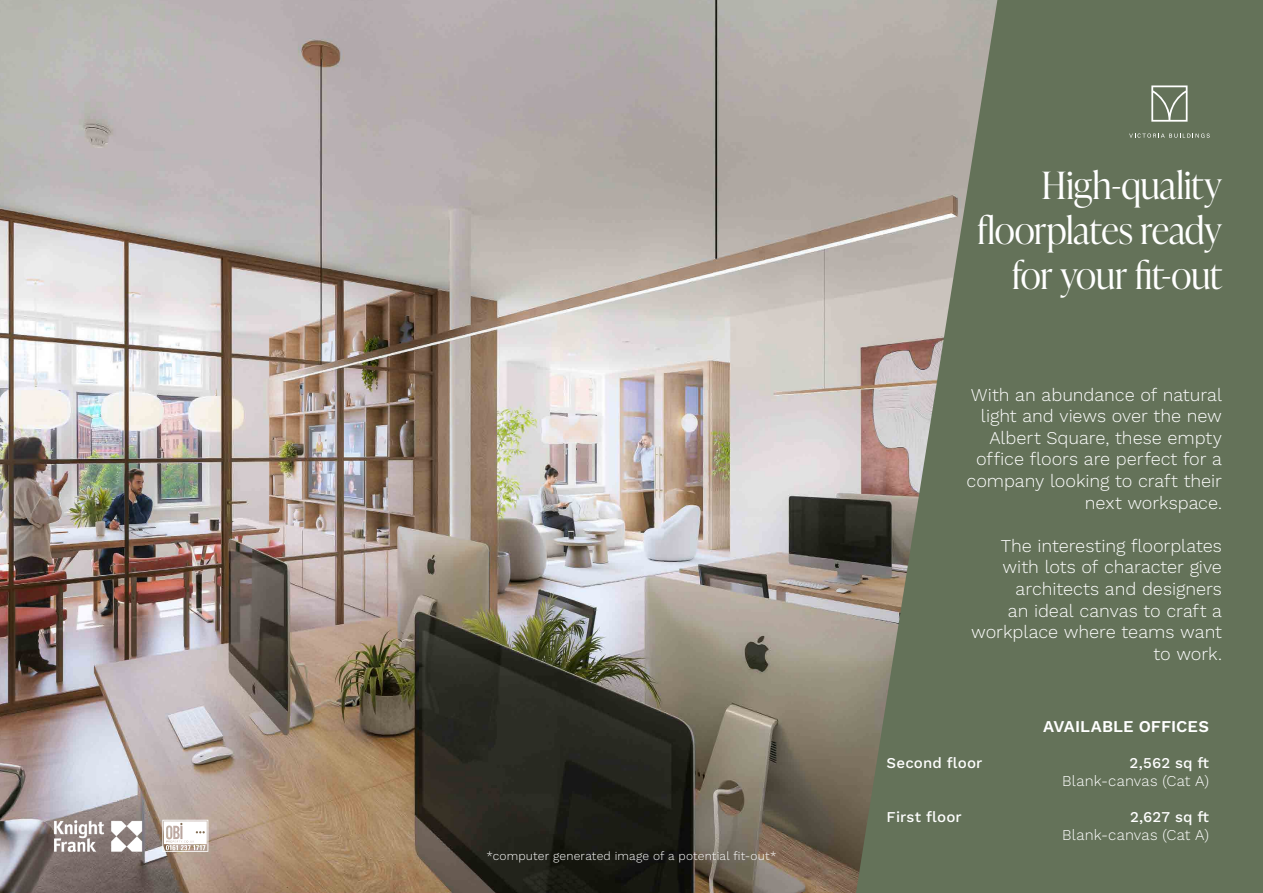
<style>
.page{position:relative;width:1263px;height:893px;background:#fff}
.page>*{position:absolute;margin:0;border:0;box-sizing:border-box;transform-origin:0 0}
.t1{font:300 37.5px/45px "Ivy Presto Display";letter-spacing:-.01em;color:#fff;text-align:right}
.t2{font:300 18px/21.6px "Work Sans";letter-spacing:-.005em;color:#fff;text-align:right}
.t3{font:600 16.5px "Work Sans";letter-spacing:.005em;color:#fff}
.t4{font:500 15px "Work Sans";letter-spacing:.01em;color:#fff}
.t5{font:300 15px "Work Sans";letter-spacing:.015em;color:#fff}
.t6{font:300 12px "Work Sans";letter-spacing:.015em;color:#fff}
</style>
<div class="page">
<img style="left:0;top:0;width:818px;height:893px">
<svg style="left:818px;top:0;width:445px;height:893px;fill:#647259"></svg>
<svg style="left:1129px;top:133px;width:81px;height:5px"></svg>
<svg style="left:1151px;top:85px;width:36px;height:37px"></svg>
<svg style="left:162px;top:820px;width:46px;height:32px"></svg>
<img style="left:54px;top:820px;width:88px;height:32px">
<p class="t6" style="left:486px;top:848px;width:292px">*computer generated image of a potential fit-out*</p>
<p class="t1" style="left:977px;top:161px;width:246px">High-quality floorplates ready for your fit-out</p>
<p class="t2" style="left:966px;top:384px;width:257px">With an abundance of natural light and views over the new<br>Albert Square, these empty office floors are perfect for a company looking to craft their next workspace.</p>
<p class="t2" style="left:971px;top:536px;width:252px">The interesting floorplates with lots of character give architects and designers<br>an ideal canvas to craft a workplace where teams want to work.</p>
<p class="t3" style="left:1043px;top:717px;width:167px">AVAILABLE OFFICES</p>
<p class="t4" style="left:887px;top:754px;width:97px">Second floor</p>
<p class="t4" style="left:1129px;top:754px;width:81px">2,562 sq ft</p>
<p class="t5" style="left:1062px;top:772px;width:148px">Blank-canvas (Cat A)</p>
<p class="t4" style="left:887px;top:808px;width:77px">First floor</p>
<p class="t4" style="left:1130px;top:808px;width:80px">2,627 sq ft</p>
<p class="t5" style="left:1062px;top:826px;width:148px">Blank-canvas (Cat A)</p>
</div>
